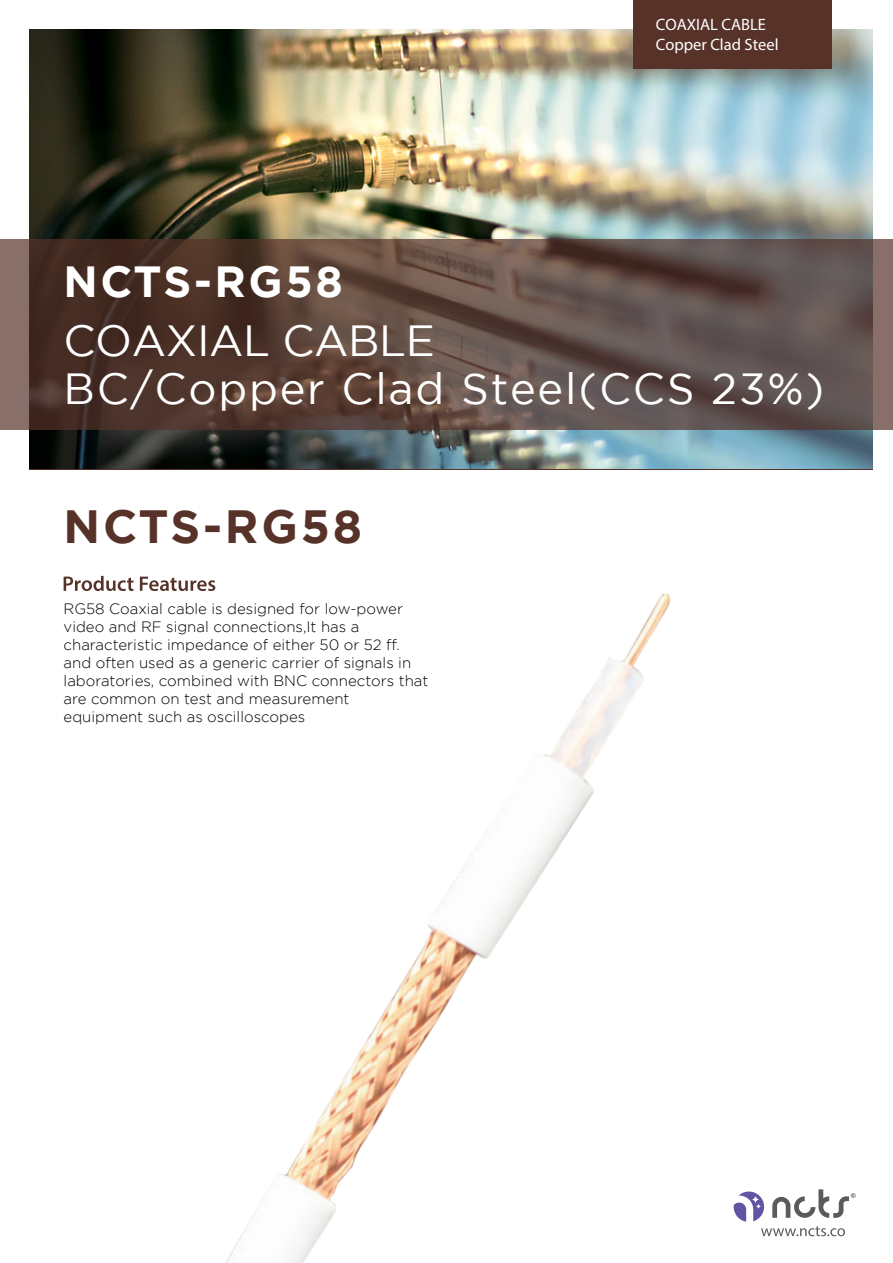
<style>
.page{position:relative;width:893px;height:1263px;background:#fff}
.page>*{position:absolute;margin:0;border:0;box-sizing:border-box;transform-origin:0 0}
.t1{font:700 46.5px "Gotham";letter-spacing:.06em;color:#573229}
.t2{font:43.5px/48px "Gotham";letter-spacing:.04em;color:#fff}
.t3{font:700 43.5px "Gotham";letter-spacing:.06em;color:#fff}
.t4{font:16.5px/19.8px "Myriad Pro";color:#fff}
.t5{font:300 15px/18px "Gotham";color:#000}
</style>
<div class="page">
<img style="left:28px;top:29px;width:845px;height:440px">
<div style="left:633px;top:0;width:199px;height:69px;background:#573229"></div>
<svg style="left:0;top:239px;width:893px;height:190px;background:#5d4841"></svg>
<img style="left:44px;top:394px;width:849px;height:869px">
<p class="t4" style="left:656px;top:15px;width:124px">COAXIAL CABLE<br>Copper Clad Steel</p>
<h2 class="t3" style="left:64px;top:257px;width:281px">NCTS-RG58</h2>
<h2 class="t2" style="left:64px;top:316px;width:762px">COAXIAL CABLE<br>BC/Copper Clad Steel(CCS 23%)</h2>
<h1 class="t1" style="left:64px;top:500px;width:300px">NCTS-RG58</h1>
<p class="t5" style="left:64px;top:599px;width:366px">RG58 Coaxial cable is designed for low-power video and RF signal connections,It has a characteristic impedance of either 50 or 52 Ω. and often used as a generic carrier of signals in laboratories, combined with BNC connectors that are common on test and measurement equipment such as oscilloscopes</p>
</div>
